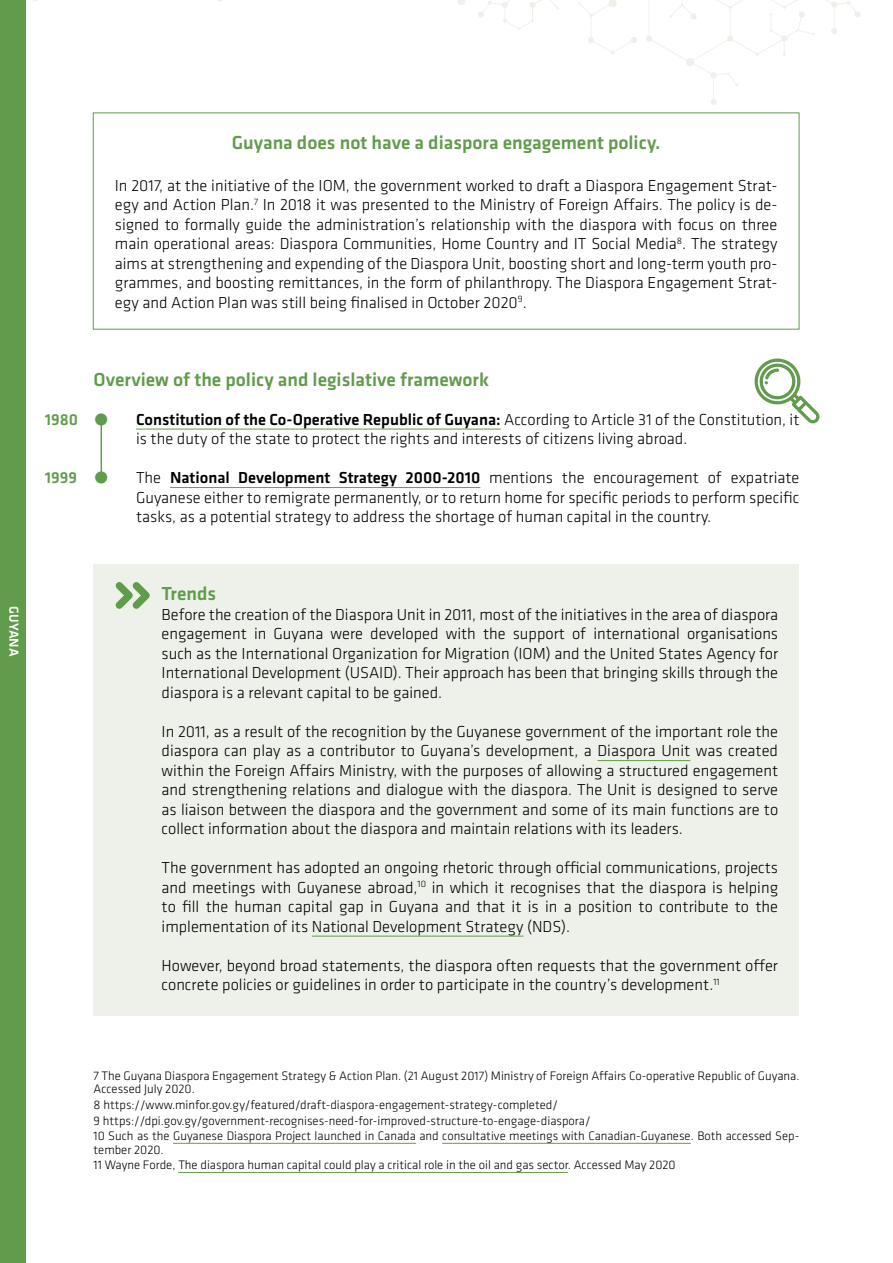
<style>
.page{position:relative;width:893px;height:1263px;background:#fff}
.page>*{position:absolute;margin:0;border:0;box-sizing:border-box;transform-origin:0 0}
.t1{font:500 19.5px "Klavika";color:#619b4c}
.t2{font:300 16.5px/19.5px "Klavika";color:#000;text-align:justify}
.t3{font:500 16.5px "Klavika";color:#619b4c}
.t4{font:500 13.5px "Klavika";color:#fff}
.t5{font:300 12.75px/15.6px "Klavika";color:#000}
.s1{font-weight:700;font-size:45px;color:#619b4c}
.s2{font-weight:500}
</style>
<div class="page">
<div style="left:0;top:0;width:26px;height:1263px;background:#619b4c"></div>
<svg style="left:578px;top:0;width:59px;height:54px"></svg>
<svg style="left:457px;top:0;width:102px;height:30px"></svg>
<svg style="left:646px;top:0;width:215px;height:105px"></svg>
<hr style="left:136px;top:429px;width:365px;height:1px;background:#619b4c">
<hr style="left:170px;top:487px;width:310px;height:1px;background:#619b4c">
<div style="left:94px;top:564px;width:705px;height:62px;background:#edf1e9"></div>
<div style="left:94px;top:586px;width:705px;height:137px;background:#edf1e9"></div>
<div style="left:94px;top:703px;width:705px;height:156px;background:#edf1e9"></div>
<hr style="left:598px;top:760px;width:92px;height:1px;background:#619b4c">
<div style="left:94px;top:839px;width:705px;height:118px;background:#edf1e9"></div>
<hr style="left:312px;top:936px;width:211px;height:1px;background:#619b4c">
<div style="left:94px;top:937px;width:705px;height:78px;background:#edf1e9"></div>
<hr style="left:173px;top:1143px;width:243px;height:1px;background:#619b4c">
<hr style="left:442px;top:1143px;width:249px;height:1px;background:#619b4c">
<hr style="left:178px;top:1172px;width:390px;height:1px;background:#619b4c">
<svg style="left:755px;top:358px;width:64px;height:65px"></svg>
<hr style="left:101px;top:421px;width:1px;height:60px;background:#619b4c">
<svg style="left:115px;top:582px;width:35px;height:27px"></svg>
<div style="left:93px;top:112px;width:706px;height:218px;border:1px solid #619b4c"></div>
<p class="t4" style="left:23px;top:606px;width:52px;rotate:90deg">GUYANA</p>
<p class="t1" style="left:232px;top:129px;width:430px">Guyana does not have a diaspora engagement policy.</p>
<p class="t2" style="left:115px;top:175px;width:664px">In 2017, at the initiative of the IOM, the government worked to draft a Diaspora Engagement Strat&shy;egy and Action Plan.<sup>7</sup> In 2018 it was presented to the Ministry of Foreign Affairs. The policy is de&shy;signed to formally guide the administration’s relationship with the diaspora with focus on three main operational areas: Diaspora Communities, Home Country and IT Social Media<sup>8</sup>. The strategy aims at strengthening and expending of the Diaspora Unit, boosting short and long-term youth pro&shy;grammes, and boosting remittances, in the form of philanthropy. The Diaspora Engagement Strat&shy;egy and Action Plan was still being finalised in October 2020<sup>9</sup>.</p>
<p class="t3" style="left:45px;top:408px;width:35px">1980</p>
<p class="t3" style="left:45px;top:466px;width:33px">1999</p>
<p class="t1" style="left:94px;top:366px;width:397px">Overview of the policy and legislative framework</p>
<p class="t2" style="left:136px;top:409px;width:665px;text-indent:-43px"><span class="s1">•</span> <span class="s2">Constitution of the Co-Operative Republic of Guyana:</span> According to Article 31 of the Constitution, it is the duty of the state to protect the rights and interests of citizens living abroad.</p>
<p class="t2" style="left:136px;top:468px;width:665px;text-indent:-43px"><span class="s1">•</span> The <span class="s2">National Development Strategy 2000-2010</span> mentions the encouragement of expatriate Guyanese either to remigrate permanently, or to return home for specific periods to perform specific tasks, as a potential strategy to address the shortage of human capital in the country.</p>
<p class="t1" style="left:162px;top:580px;width:56px">Trends</p>
<p class="t2" style="left:162px;top:604px;width:618px">Before the creation of the Diaspora Unit in 2011, most of the initiatives in the area of diaspora engagement in Guyana were developed with the support of international organisations such as the International Organization for Migration (IOM) and the United States Agency for International Development (USAID). Their approach has been that bringing skills through the diaspora is a relevant capital to be gained.</p>
<p class="t2" style="left:162px;top:721px;width:618px">In 2011, as a result of the recognition by the Guyanese government of the important role the diaspora can play as a contributor to Guyana’s development, a Diaspora Unit was created within the Foreign Affairs Ministry, with the purposes of allowing a structured engagement and strengthening relations and dialogue with the diaspora. The Unit is designed to serve as liaison between the diaspora and the government and some of its main functions are to collect information about the diaspora and maintain relations with its leaders.</p>
<p class="t2" style="left:162px;top:858px;width:618px">The government has adopted an ongoing rhetoric through official communications, projects and meetings with Guyanese abroad,<sup>10</sup> in which it recognises that the diaspora is helping to fill the human capital gap in Guyana and that it is in a position to contribute to the implementation of its National Development Strategy (NDS).</p>
<p class="t2" style="left:162px;top:955px;width:618px">However, beyond broad statements, the diaspora often requests that the government offer concrete policies or guidelines in order to participate in the country’s development.<sup>11</sup></p>
<p class="t5" style="left:94px;top:1069px;width:707px;line-height:13.5px">7 The Guyana Diaspora Engagement Strategy &amp; Action Plan. (21 August 2017) Ministry of Foreign Affairs Co-operative Republic of Guyana.<br>Accessed July 2020.</p>
<p class="t5" style="left:94px;top:1097px;width:707px">8 https://www.minfor.gov.gy/featured/draft-diaspora-engagement-strategy-completed/<br>9 https://dpi.gov.gy/government-recognises-need-for-improved-structure-to-engage-diaspora/<br>10 Such as the Guyanese Diaspora Project launched in Canada and consultative meetings with Canadian-Guyanese. Both accessed Sep-</p>
<p class="t5" style="left:94px;top:1142px;width:584px">tember 2020.<br>11 Wayne Forde, The diaspora human capital could play a critical role in the oil and gas sector. Accessed May 2020</p>
</div>
